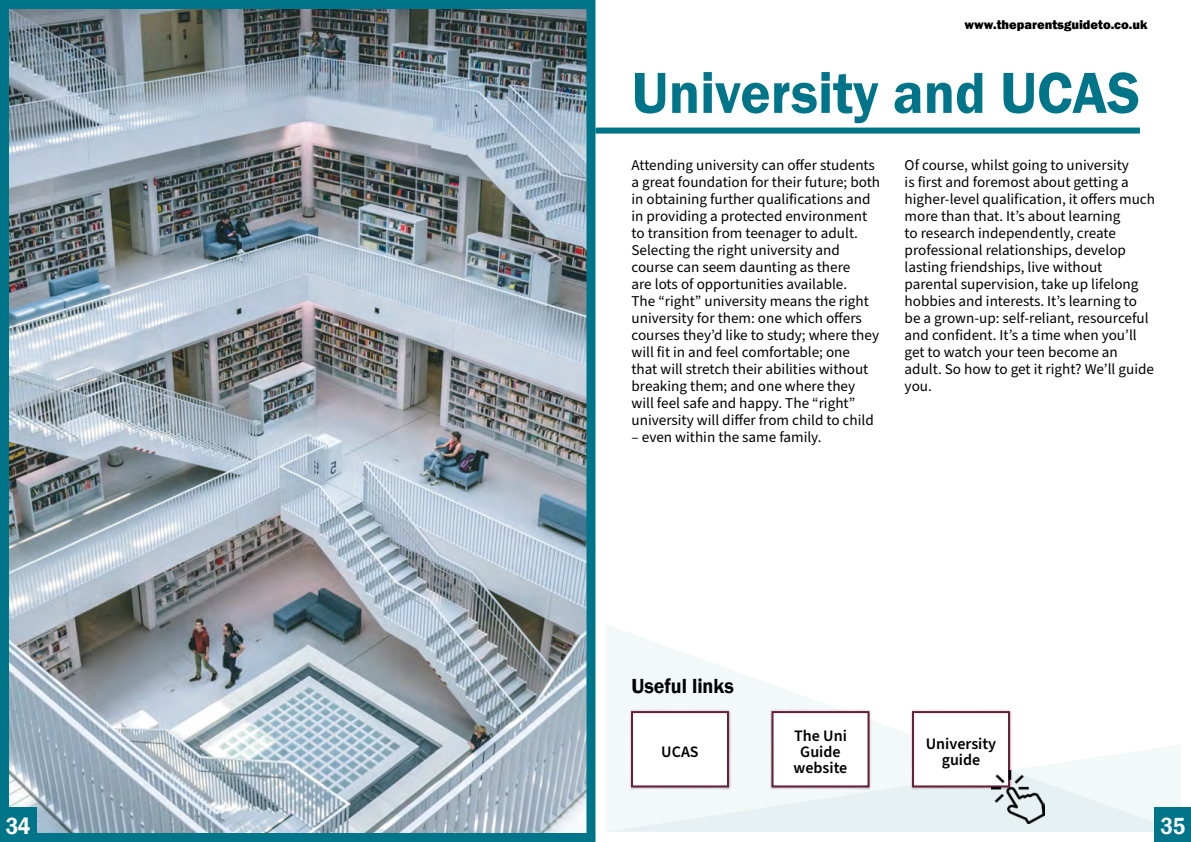
<style>
.page{position:relative;width:1191px;height:842px;background:#fff}
.page>*{position:absolute;margin:0;border:0;box-sizing:border-box;transform-origin:0 0}
._01_Page_heading{font:600 60px "Franklin Gothic";color:#007489;scale:.95 1}
.t1{font:600 24px "Franklin Gothic";color:#fff;scale:.89 1}
.chapter_headings{font:600 21px "Franklin Gothic";color:#000;scale:.95 1}
.main_tex{font:600 16px/16px "Source Sans Pro";color:#000;text-align:center}
.main_tex-2{font:15px/17px "Source Sans Pro";color:#000}
.t2{font:800 13px "Franklin Gothic";color:#000}
</style>
<div class="page">
<div style="left:1155px;top:807px;width:36px;height:35px;background:#007489"></div>
<img style="left:10px;top:10px;width:575px;height:822px">
<div style="left:0;top:0;width:595px;height:842px;border:9px solid #007489"></div>
<div style="left:0;top:807px;width:36px;height:35px;background:#007489"></div>
<svg style="left:606px;top:625px;width:406px;height:119px"></svg>
<svg style="left:606px;top:744px;width:575px;height:88px;fill:#f3f8f9"></svg>
<div style="left:770px;top:709px;width:101px;height:81px;background:#919598;opacity:.75"></div>
<div style="left:772px;top:712px;width:96px;height:74px;background:#fff"></div>
<div style="left:771px;top:711px;width:98px;height:76px;border:2px solid #6b1d38"></div>
<div style="left:629px;top:709px;width:102px;height:81px;background:#919598;opacity:.75"></div>
<div style="left:632px;top:712px;width:96px;height:74px;background:#fff"></div>
<div style="left:631px;top:711px;width:98px;height:76px;border:2px solid #6b1d38"></div>
<div style="left:910px;top:709px;width:101px;height:81px;background:#919598;opacity:.75"></div>
<div style="left:913px;top:712px;width:96px;height:74px;background:#fff"></div>
<div style="left:912px;top:711px;width:98px;height:76px;border:2px solid #6b1d38"></div>
<div style="left:595px;top:128px;width:545px;height:6px;background:#007489"></div>
<img style="left:992px;top:770px;width:52px;height:53px">
<p class="t2" style="left:964px;top:16px;width:184px">www.theparentsguideto.co.uk</p>
<p class="_01_Page_heading" style="left:631px;top:56px;width:537px">University and UCAS</p>
<p class="main_tex-2" style="left:631px;top:157px;width:250px">Attending university can offer students a great foundation for their future; both in obtaining further qualifications and in providing a protected environment to transition from teenager to adult.<br>Selecting the right university and course can seem daunting as there<br>are lots of opportunities available.<br>The “right” university means the right university for them: one which offers courses they’d like to study; where they will fit in and feel comfortable; one<br>that will stretch their abilities without breaking them; and one where they will feel safe and happy. The “right” university will differ from child to child</p>
<p class="main_tex-2" style="left:631px;top:429px;width:192px">– even within the same family.</p>
<p class="main_tex-2" style="left:904px;top:157px;width:252px">Of course, whilst going to university<br>is first and foremost about getting a higher-level qualification, it offers much more than that. It’s about learning<br>to research independently, create professional relationships, develop lasting friendships, live without parental supervision, take up lifelong hobbies and interests. It’s learning to be a grown-up: self-reliant, resourceful and confident. It’s a time when you’ll get to watch your teen become an adult. So how to get it right? We’ll guide you.</p>
<p class="chapter_headings" style="left:631px;top:673px;width:109px">Useful links</p>
<p class="main_tex" style="left:793px;top:729px;width:55px">The Uni<br>Guide website</p>
<p class="main_tex" style="left:661px;top:745px;width:39px">UCAS</p>
<p class="main_tex" style="left:925px;top:737px;width:72px">University guide</p>
<h2 class="t1" style="left:6px;top:811px;width:29px">34</h2>
<h2 class="t1" style="left:1160px;top:811px;width:29px">35</h2>
</div>
